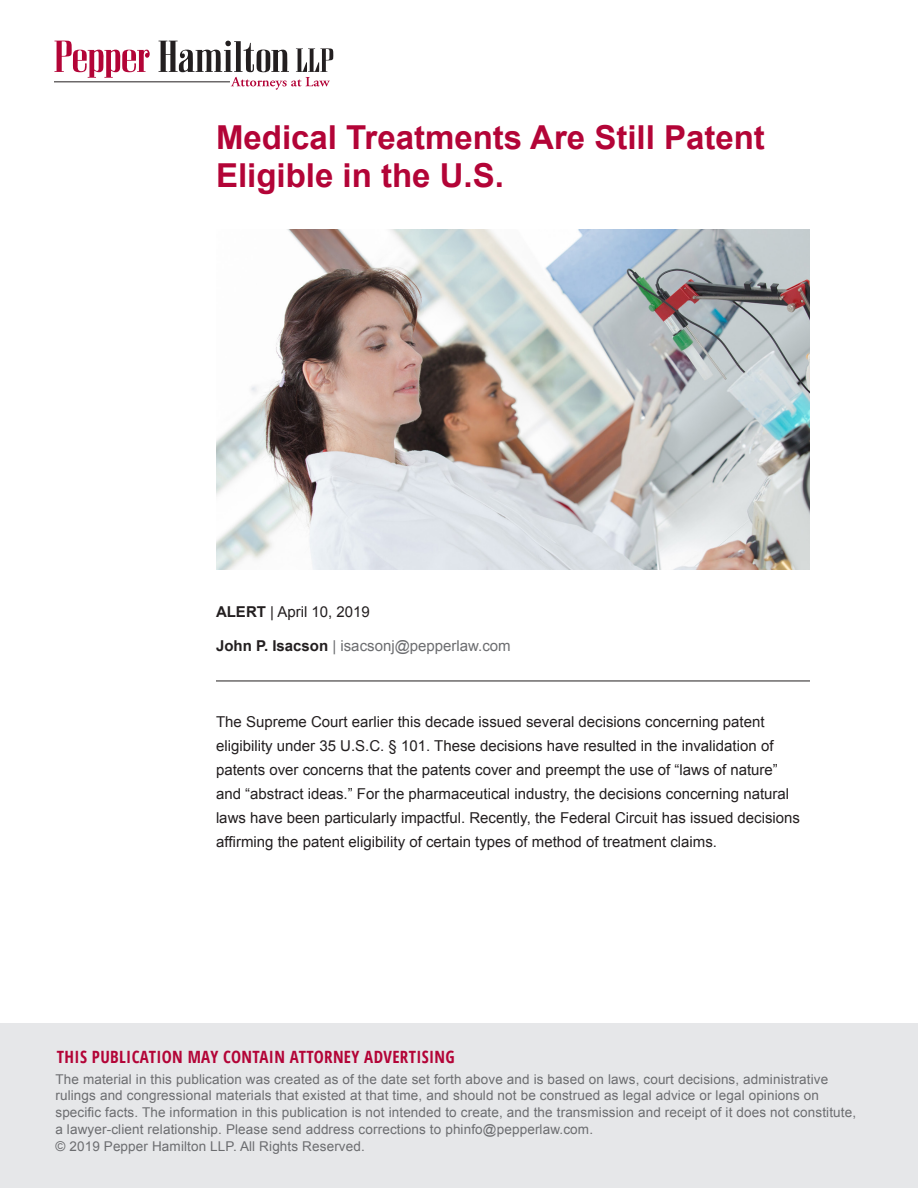
<style>
.page{position:relative;width:918px;height:1188px;background:#fff}
.page>*{position:absolute;margin:0;border:0;box-sizing:border-box;transform-origin:0 0}
.Article_Title{font:700 33px/37.5px "Arial";color:#b30437}
.t1{font:700 16.95px "Open Sans Condensed";letter-spacing:.02em;color:#b30437}
.Body_Copy{font:15px/24px "Arial";color:#231f20}
.Author_email{font:15px "Arial";color:#6c6d70}
.Date{font:15px "Arial";color:#231f20}
.t2{font:13.5px/17px "Arial";letter-spacing:.01em;color:#6c6d70}
.s1{font-weight:700}
.s2{font-weight:700;color:#231f20}
</style>
<div class="page">
<img style="left:216px;top:229px;width:594px;height:341px">
<svg style="left:54px;top:41px;width:96px;height:37px"></svg>
<svg style="left:159px;top:41px;width:175px;height:49px"></svg>
<hr style="left:54px;top:81px;width:176px;height:1px;background:#231f20">
<hr style="left:216px;top:681px;width:594px;height:1px;background:#231f20">
<div style="left:0;top:1024px;width:918px;height:164px;background:#e6e7e9"></div>
<p class="Article_Title" style="left:216px;top:120px;width:550px">Medical Treatments Are Still Patent<br>Eligible in the U.S.</p>
<p class="Date" style="left:216px;top:602px;width:155px"><span class="s1">ALERT</span> | April 10, 2019</p>
<p class="Author_email" style="left:216px;top:636px;width:296px"><span class="s2">John P. Isacson</span> | isacsonj@pepperlaw.com</p>
<p class="Body_Copy" style="left:216px;top:710px;width:586px">The Supreme Court earlier this decade issued several decisions concerning patent eligibility under 35 U.S.C. § 101. These decisions have resulted in the invalidation of patents over concerns that the patents cover and preempt the use of “laws of nature” and “abstract ideas.” For the pharmaceutical industry, the decisions concerning natural laws have been particularly impactful. Recently, the Federal Circuit has issued decisions affirming the patent eligibility of certain types of method of treatment claims.</p>
<p class="t1" style="left:57px;top:1045px;width:399px">THIS PUBLICATION MAY CONTAIN ATTORNEY ADVERTISING</p>
<p class="t2" style="left:55px;top:1070px;width:802px">The material in this publication was created as of the date set forth above and is based on laws, court decisions, administrative rulings and congressional materials that existed at that time, and should not be construed as legal advice or legal opinions on specific facts. The information in this publication is not intended to create, and the transmission and receipt of it does not constitute, a lawyer-client relationship. Please send address corrections to phinfo@pepperlaw.com.<br>© 2019 Pepper Hamilton LLP. All Rights Reserved.</p>
</div>
